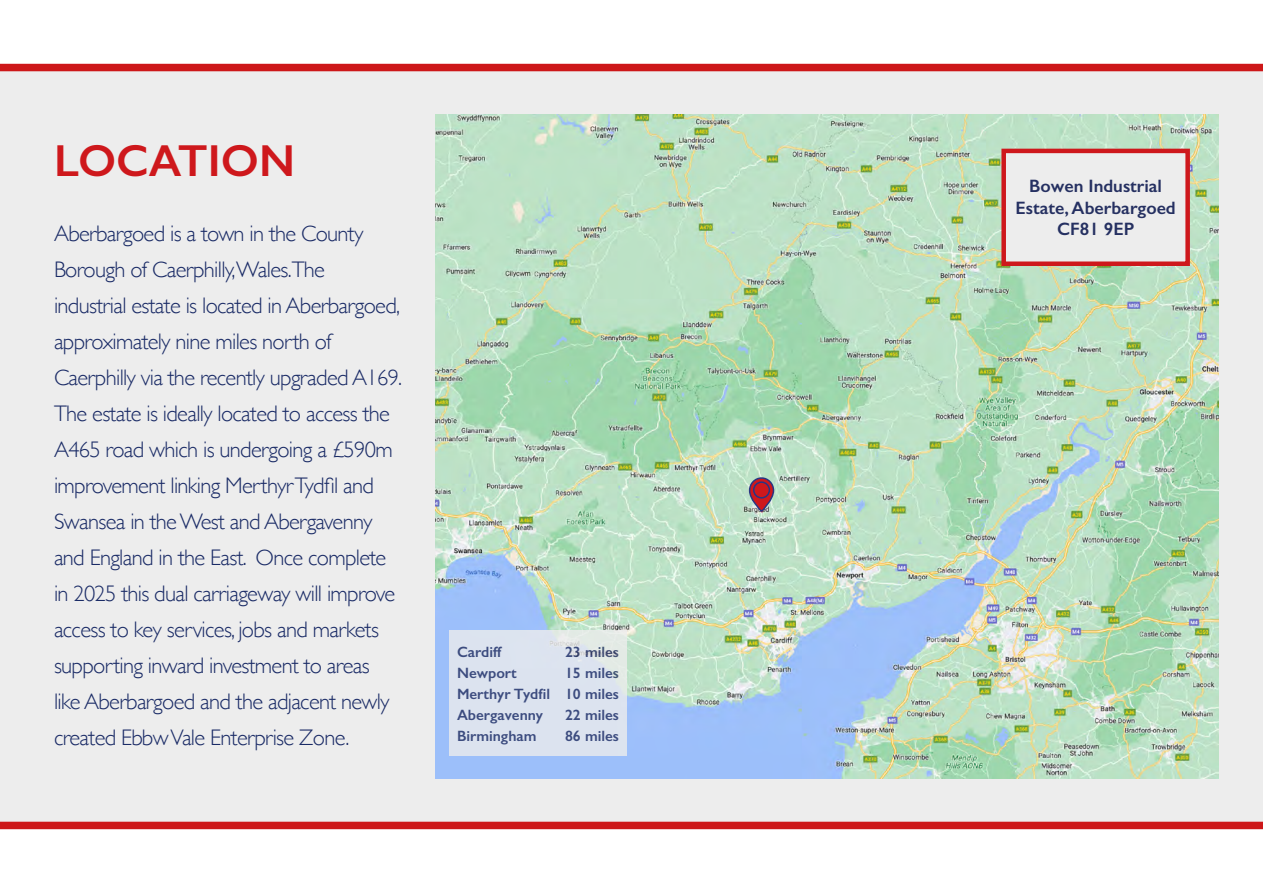
<style>
.page{position:relative;width:1263px;height:893px;background:#fff}
.page>*{position:absolute;margin:0;border:0;box-sizing:border-box;transform-origin:0 0}
.t1{font:600 45px "Gill Sans";color:#ce181c}
.t2{font:300 22.5px/36px "Gill Sans";letter-spacing:-.03em;color:#1a2b66}
.t3{font:600 18px/21.6px "Gill Sans";color:#253061;text-align:center}
.t4{font:600 15px/21px "Gill Sans";color:#253061;text-align:justify}
</style>
<div class="page">
<div style="left:0;top:64px;width:1263px;height:765px;background:#ededed"></div>
<img style="left:435px;top:115px;width:784px;height:663px">
<svg style="left:748px;top:477px;width:27px;height:36px"></svg>
<div style="left:1001px;top:149px;width:189px;height:117px;background:#ededed;border:4px solid #ce181c"></div>
<div style="left:449px;top:631px;width:178px;height:125px;background:#dce3ef"></div>
<div style="left:754px;top:482px;width:15px;height:16px;background:#ce181c;border-radius:50%"></div>
<div style="left:753px;top:481px;width:17px;height:18px;border:2px solid #283583;border-radius:50%"></div>
<h1 class="t1" style="left:54px;top:134px;width:243px">LOCATION</h1>
<p class="t2" style="left:54px;top:215px;width:350px">Aberbargoed is a town in the County Borough of Caerphilly,Wales.The industrial estate is located in Aberbargoed, approximately nine miles north of Caerphilly via the recently upgraded A169.<br>The estate is ideally located to access the A465 road which is undergoing a £590m improvement linking Merthyr Tydfil and Swansea in the West and Abergavenny and England in the East. Once complete in 2025 this dual carriageway will improve access to key services, jobs and markets supporting inward investment to areas<br>like Aberbargoed and the adjacent newly created Ebbw Vale Enterprise Zone.</p>
<p class="t4" style="left:457px;top:641px;width:46px">Cardiff</p>
<p class="t4" style="left:565px;top:641px;width:55px">23 miles</p>
<p class="t4" style="left:457px;top:662px;width:61px">Newport</p>
<p class="t4" style="left:457px;top:662px;width:163px;text-indent:108px">15 miles Merthyr Tydfil 10 miles Abergavenny</p>
<p class="t4" style="left:565px;top:704px;width:55px">22 miles</p>
<p class="t4" style="left:457px;top:725px;width:81px">Birmingham</p>
<p class="t4" style="left:565px;top:725px;width:55px">86 miles</p>
<p class="t3" style="left:1015px;top:175px;width:162px">Bowen Industrial<br>Estate, Aberbargoed<br>CF81 9EP</p>
</div>
